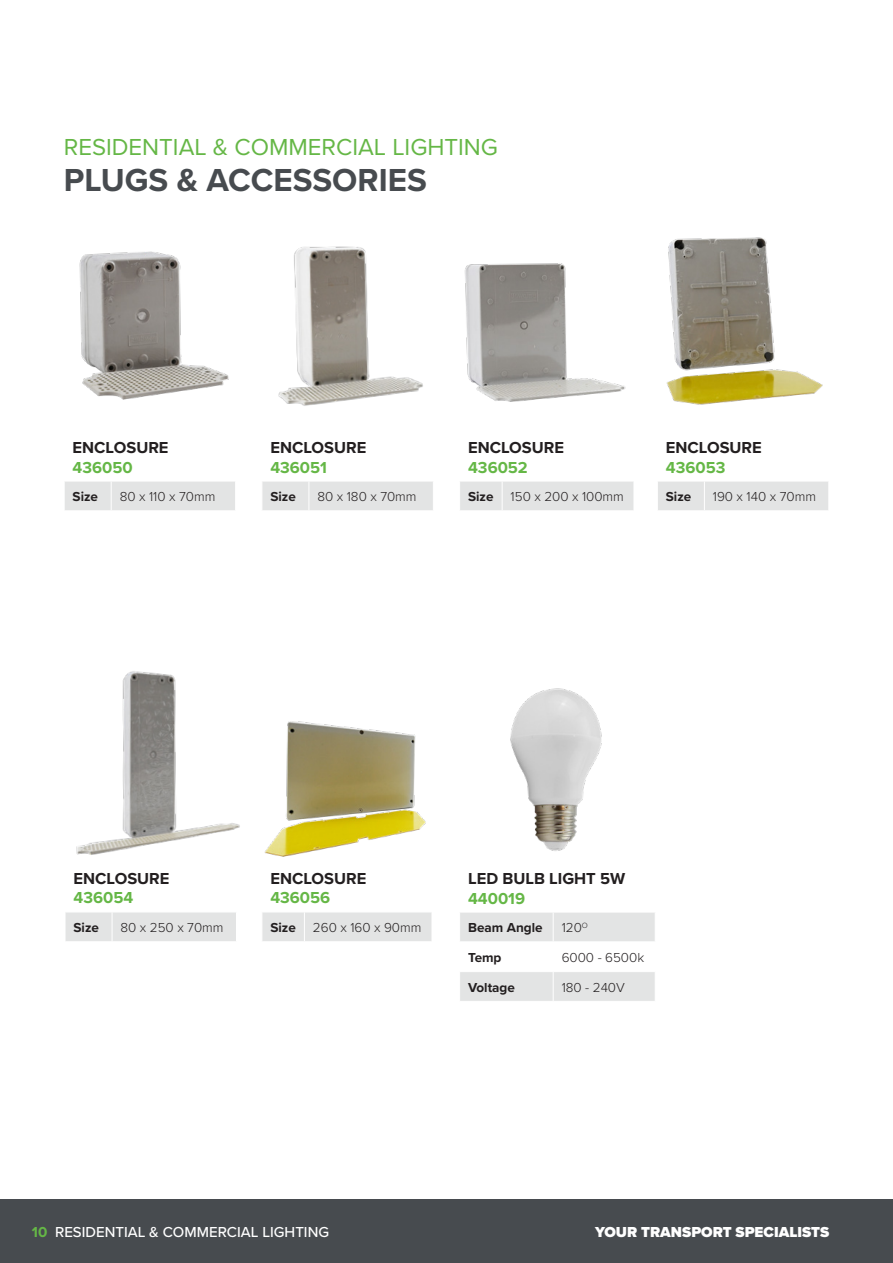
<style>
.page{position:relative;width:893px;height:1263px;background:#fff}
.page>*{position:absolute;margin:0;border:0;box-sizing:border-box;transform-origin:0 0}
._2__Product_Heading{font:700 33px "Proxima Nova";color:#474b4f}
._1__Series_Heading{font:24px "Proxima Nova";color:#65b746}
.First_Heading{font:700 16.5px/19.8px "Proxima Nova";color:#231f20}
.t1{font:500 15px "Proxima Nova";color:#fff}
.t2{font:900 15px "Proxima Nova";color:#fff}
.Table_Body{font:300 13.5px "Proxima Nova";color:#231f20}
.Subheading{font:700 13.5px "Proxima Nova";color:#231f20}
.s1{color:#65b746}
.s2{font-weight:700;color:#65b746}
</style>
<div class="page">
<div style="left:0;top:1199px;width:893px;height:64px;background:#474b4f"></div>
<div style="left:262px;top:912px;width:170px;height:29px;background:#e3e4e4"></div>
<div style="left:262px;top:482px;width:171px;height:28px;background:#e3e4e4"></div>
<div style="left:65px;top:912px;width:171px;height:29px;background:#e3e4e4"></div>
<div style="left:65px;top:482px;width:170px;height:28px;background:#e3e4e4"></div>
<div style="left:658px;top:482px;width:170px;height:28px;background:#e3e4e4"></div>
<div style="left:460px;top:482px;width:174px;height:28px;background:#e3e4e4"></div>
<svg style="left:460px;top:913px;width:195px;height:88px"></svg>
<img style="left:510px;top:688px;width:92px;height:163px">
<img style="left:79px;top:251px;width:150px;height:149px">
<img style="left:278px;top:246px;width:145px;height:160px">
<img style="left:464px;top:263px;width:162px;height:139px">
<img style="left:666px;top:237px;width:157px;height:168px">
<img style="left:76px;top:671px;width:164px;height:184px">
<img style="left:264px;top:721px;width:162px;height:136px">
<p class="_1__Series_Heading" style="left:64px;top:129px;width:436px">RESIDENTIAL &amp; COMMERCIAL LIGHTING</p>
<p class="_2__Product_Heading" style="left:64px;top:156px;width:365px">PLUGS &amp; ACCESSORIES</p>
<p class="First_Heading" style="left:73px;top:437px;width:97px">ENCLOSURE<br><span class="s1">436050</span></p>
<p class="Subheading" style="left:73px;top:487px;width:27px">Size</p>
<p class="Table_Body" style="left:120px;top:487px;width:97px">80 x 110 x 70mm</p>
<p class="First_Heading" style="left:270px;top:437px;width:97px">ENCLOSURE<br><span class="s1">436051</span></p>
<p class="Subheading" style="left:270px;top:487px;width:27px">Size</p>
<p class="Table_Body" style="left:317px;top:487px;width:101px">80 x 180 x 70mm</p>
<p class="First_Heading" style="left:468px;top:437px;width:97px">ENCLOSURE<br><span class="s1">436052</span></p>
<p class="Subheading" style="left:468px;top:487px;width:27px">Size</p>
<p class="Table_Body" style="left:511px;top:487px;width:115px">150 x 200 x 100mm</p>
<p class="First_Heading" style="left:666px;top:437px;width:97px">ENCLOSURE<br><span class="s1">436053</span></p>
<p class="Subheading" style="left:666px;top:487px;width:27px">Size</p>
<p class="Table_Body" style="left:713px;top:487px;width:105px">190 x 140 x 70mm</p>
<p class="First_Heading" style="left:74px;top:868px;width:97px">ENCLOSURE<br><span class="s1">436054</span></p>
<p class="Subheading" style="left:74px;top:918px;width:27px">Size</p>
<p class="Table_Body" style="left:121px;top:918px;width:105px">80 x 250 x 70mm</p>
<p class="First_Heading" style="left:270px;top:868px;width:97px">ENCLOSURE<br><span class="s1">436056</span></p>
<p class="Subheading" style="left:270px;top:918px;width:27px">Size</p>
<p class="Table_Body" style="left:313px;top:918px;width:110px">260 x 160 x 90mm</p>
<p class="First_Heading" style="left:468px;top:868px;width:159px">LED BULB LIGHT 5W<br><span class="s1">440019</span></p>
<p class="Subheading" style="left:468px;top:918px;width:76px">Beam Angle</p>
<p class="Table_Body" style="left:562px;top:918px;width:28px">120<sup>O</sup></p>
<p class="Subheading" style="left:468px;top:947px;width:35px">Temp</p>
<p class="Table_Body" style="left:562px;top:947px;width:84px">6000 - 6500k</p>
<p class="Subheading" style="left:468px;top:977px;width:48px">Voltage</p>
<p class="Table_Body" style="left:562px;top:977px;width:65px">180 - 240V</p>
<p class="t1" style="left:32px;top:1221px;width:299px"><span class="s2">10</span> RESIDENTIAL &amp; COMMERCIAL LIGHTING</p>
<p class="t2" style="left:595px;top:1221px;width:236px">YOUR TRANSPORT SPECIALISTS</p>
</div>
